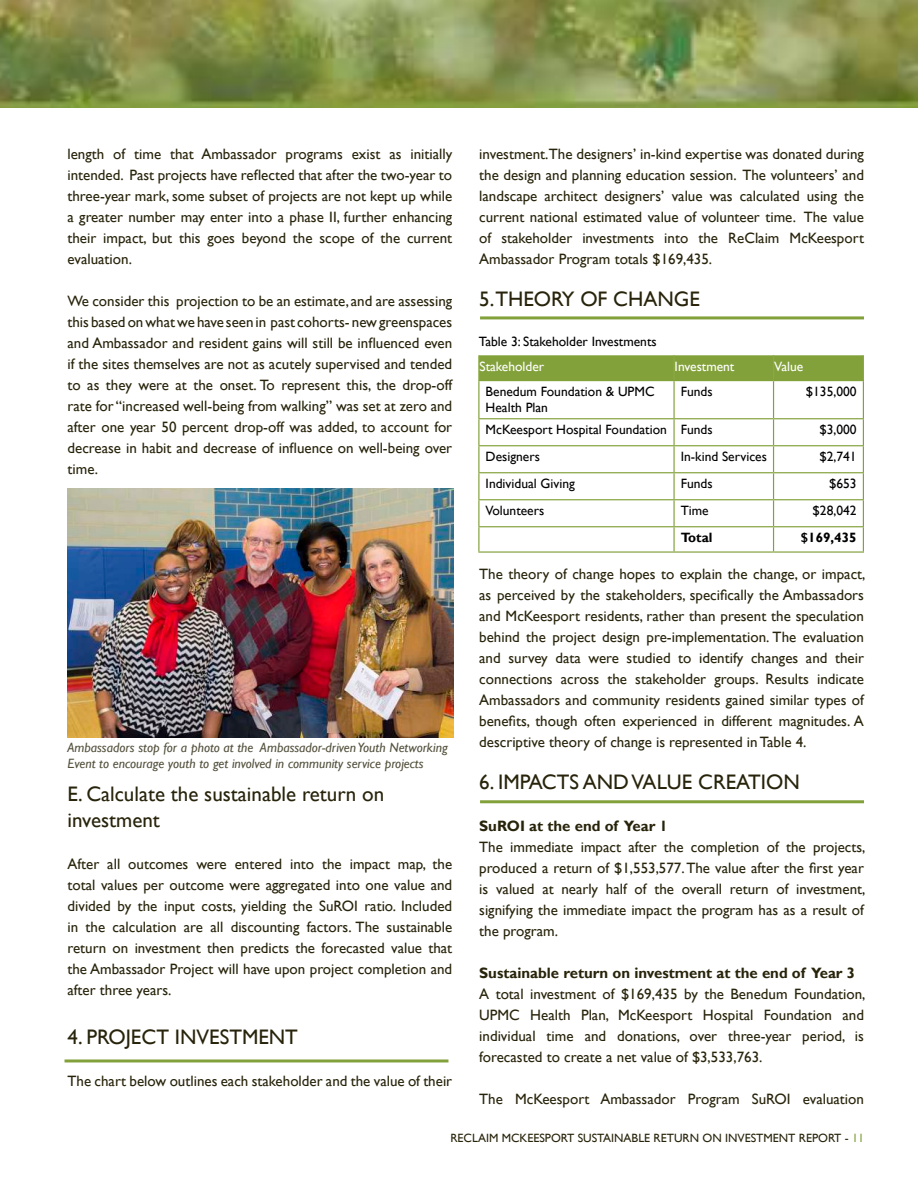
<style>
.page{position:relative;width:918px;height:1188px;background:#fff}
.page>*{position:absolute;margin:0;border:0;box-sizing:border-box;transform-origin:0 0}
.t1{font:21px/25.2px "Gill Sans";color:#28240b}
.t2{font:15px/21px "Gill Sans";color:#28240b;text-align:justify}
.t3{font:700 15px "Gill Sans";color:#28240b}
.t4{font:13.5px/16.2px "Gill Sans";color:#000}
.t5{font:italic 13.5px/16.2px "Gill Sans";color:#53503c}
.t6{font:13.5px "Gill Sans";color:#fff}
.t7{font:700 13.5px "Gill Sans";color:#000}
.t8{font:12px "Gill Sans";color:#28240b}
.s1{color:#83a13b}
</style>
<div class="page">
<img style="left:0;top:0;width:918px;height:108px">
<div style="left:478px;top:355px;width:386px;height:25px;background:#83a13b"></div>
<hr style="left:478px;top:381px;width:1px;height:37px;background:#83a13b">
<hr style="left:478px;top:380px;width:196px;height:1px;background:#83a13b">
<hr style="left:674px;top:380px;width:100px;height:1px;background:#83a13b">
<hr style="left:774px;top:380px;width:90px;height:1px;background:#83a13b">
<hr style="left:673px;top:381px;width:2px;height:37px;background:#83a13b">
<hr style="left:773px;top:381px;width:1px;height:37px;background:#83a13b">
<hr style="left:863px;top:381px;width:1px;height:37px;background:#83a13b">
<hr style="left:478px;top:418px;width:196px;height:1px;background:#83a13b">
<hr style="left:674px;top:418px;width:100px;height:1px;background:#83a13b">
<hr style="left:774px;top:418px;width:90px;height:1px;background:#83a13b">
<hr style="left:673px;top:419px;width:2px;height:26px;background:#83a13b">
<hr style="left:478px;top:445px;width:196px;height:1px;background:#83a13b">
<hr style="left:674px;top:445px;width:100px;height:1px;background:#83a13b">
<hr style="left:774px;top:445px;width:90px;height:1px;background:#83a13b">
<hr style="left:673px;top:446px;width:2px;height:26px;background:#83a13b">
<hr style="left:478px;top:472px;width:196px;height:1px;background:#83a13b">
<hr style="left:674px;top:472px;width:100px;height:1px;background:#83a13b">
<hr style="left:774px;top:472px;width:90px;height:1px;background:#83a13b">
<hr style="left:673px;top:473px;width:2px;height:26px;background:#83a13b">
<hr style="left:478px;top:499px;width:196px;height:1px;background:#83a13b">
<hr style="left:674px;top:499px;width:100px;height:1px;background:#83a13b">
<hr style="left:774px;top:499px;width:90px;height:1px;background:#83a13b">
<hr style="left:673px;top:500px;width:2px;height:26px;background:#83a13b">
<svg style="left:478px;top:419px;width:1px;height:132px"></svg>
<hr style="left:478px;top:526px;width:196px;height:1px;background:#83a13b">
<hr style="left:674px;top:526px;width:100px;height:1px;background:#83a13b">
<hr style="left:774px;top:526px;width:90px;height:1px;background:#83a13b">
<hr style="left:673px;top:527px;width:2px;height:24px;background:#83a13b">
<svg style="left:773px;top:419px;width:1px;height:132px"></svg>
<svg style="left:863px;top:419px;width:1px;height:132px"></svg>
<hr style="left:478px;top:551px;width:196px;height:2px;background:#83a13b">
<hr style="left:674px;top:551px;width:100px;height:2px;background:#83a13b">
<hr style="left:774px;top:551px;width:90px;height:2px;background:#83a13b">
<img style="left:68px;top:488px;width:385px;height:250px">
<hr style="left:480px;top:316px;width:384px;height:3px;background:#83a13b">
<hr style="left:65px;top:1059px;width:383px;height:3px;background:#83a13b">
<hr style="left:480px;top:800px;width:384px;height:3px;background:#83a13b">
<p class="t2" style="left:68px;top:144px;width:386px">length of time that Ambassador programs exist as initially intended. Past projects have reflected that after the two-year to three-year mark, some subset of projects are not kept up while a greater number may enter into a phase II, further enhancing their impact, but this goes beyond the scope of the current evaluation.</p>
<p class="t2" style="left:68px;top:291px;width:386px">We consider this projection to be an estimate, and are assessing this based on what we have seen in past cohorts- new greenspaces and Ambassador and resident gains will still be influenced even if the sites themselves are not as acutely supervised and tended to as they were at the onset. To represent this, the drop-off rate for “increased well-being from walking” was set at zero and after one year 50 percent drop-off was added, to account for decrease in habit and decrease of influence on well-being over time.</p>
<p class="t5" style="left:68px;top:739px;width:382px">Ambassadors stop for a photo at the Ambassador-driven Youth Networking<br>Event to encourage youth to get involved in community service projects</p>
<h1 class="t1" style="left:68px;top:782px;width:318px">E. Calculate the sustainable return on investment</h1>
<p class="t2" style="left:68px;top:853px;width:386px">After all outcomes were entered into the impact map, the total values per outcome were aggregated into one value and divided by the input costs, yielding the SuROI ratio. Included in the calculation are all discounting factors. The sustainable return on investment then predicts the forecasted value that the Ambassador Project will have upon project completion and after three years.</p>
<h1 class="t1" style="left:68px;top:1025px;width:232px">4. PROJECT INVESTMENT</h1>
<p class="t2" style="left:68px;top:1071px;width:386px">The chart below outlines each stakeholder and the value of their</p>
<p class="t2" style="left:479px;top:144px;width:386px">investment.The designers’ in-kind expertise was donated during the design and planning education session. The volunteers’ and landscape architect designers’ value was calculated using the current national estimated value of volunteer time. The value of stakeholder investments into the ReClaim McKeesport Ambassador Program totals $169,435.</p>
<h1 class="t1" style="left:479px;top:287px;width:222px">5.THEORY OF CHANGE</h1>
<p class="t4" style="left:479px;top:333px;width:179px">Table 3: Stakeholder Investments</p>
<p class="t6" style="left:479px;top:359px;width:66px">Stakeholder</p>
<p class="t6" style="left:675px;top:359px;width:61px">Investment</p>
<p class="t6" style="left:774px;top:359px;width:31px">Value</p>
<p class="t4" style="left:486px;top:384px;width:170px">Benedum Foundation &amp; UPMC<br>Health Plan</p>
<p class="t4" style="left:681px;top:384px;width:33px">Funds</p>
<p class="t4" style="left:806px;top:384px;width:52px">$135,000</p>
<p class="t4" style="left:486px;top:422px;width:229px">McKeesport Hospital Foundation Funds</p>
<p class="t4" style="left:819px;top:422px;width:39px">$3,000</p>
<p class="t4" style="left:486px;top:449px;width:56px">Designers</p>
<p class="t4" style="left:681px;top:449px;width:88px">In-kind Services</p>
<p class="t4" style="left:819px;top:449px;width:39px">$2,741</p>
<p class="t4" style="left:486px;top:476px;width:91px">Individual Giving</p>
<p class="t4" style="left:681px;top:476px;width:33px">Funds</p>
<p class="t4" style="left:829px;top:476px;width:29px">$653</p>
<p class="t4" style="left:486px;top:503px;width:60px">Volunteers</p>
<p class="t4" style="left:681px;top:503px;width:29px">Time</p>
<p class="t4" style="left:813px;top:503px;width:46px">$28,042</p>
<p class="t7" style="left:681px;top:530px;width:33px">Total</p>
<p class="t7" style="left:801px;top:530px;width:57px">$169,435</p>
<p class="t2" style="left:479px;top:564px;width:388px">The theory of change hopes to explain the change, or impact, as perceived by the stakeholders, specifically the Ambassadors and McKeesport residents, rather than present the speculation behind the project design pre-implementation. The evaluation and survey data were studied to identify changes and their connections across the stakeholder groups. Results indicate Ambassadors and community residents gained similar types of benefits, though often experienced in different magnitudes. A descriptive theory of change is represented in Table 4.</p>
<h1 class="t1" style="left:479px;top:770px;width:322px">6. IMPACTS AND VALUE CREATION</h1>
<p class="t3" style="left:479px;top:817px;width:190px">SuROI at the end of Year 1</p>
<p class="t2" style="left:479px;top:837px;width:388px">The immediate impact after the completion of the projects, produced a return of $1,553,577. The value after the first year is valued at nearly half of the overall return of investment, signifying the immediate impact the program has as a result of the program.</p>
<p class="t3" style="left:479px;top:964px;width:377px">Sustainable return on investment at the end of Year 3</p>
<p class="t2" style="left:479px;top:984px;width:388px">A total investment of $169,435 by the Benedum Foundation, UPMC Health Plan, McKeesport Hospital Foundation and individual time and donations, over three-year period, is forecasted to create a net value of $3,533,763.</p>
<p class="t2" style="left:479px;top:1089px;width:386px">The McKeesport Ambassador Program SuROI evaluation</p>
<p class="t8" style="left:450px;top:1131px;width:415px">RECLAIM MCKEESPORT SUSTAINABLE RETURN ON INVESTMENT REPORT - <span class="s1">11</span></p>
</div>
